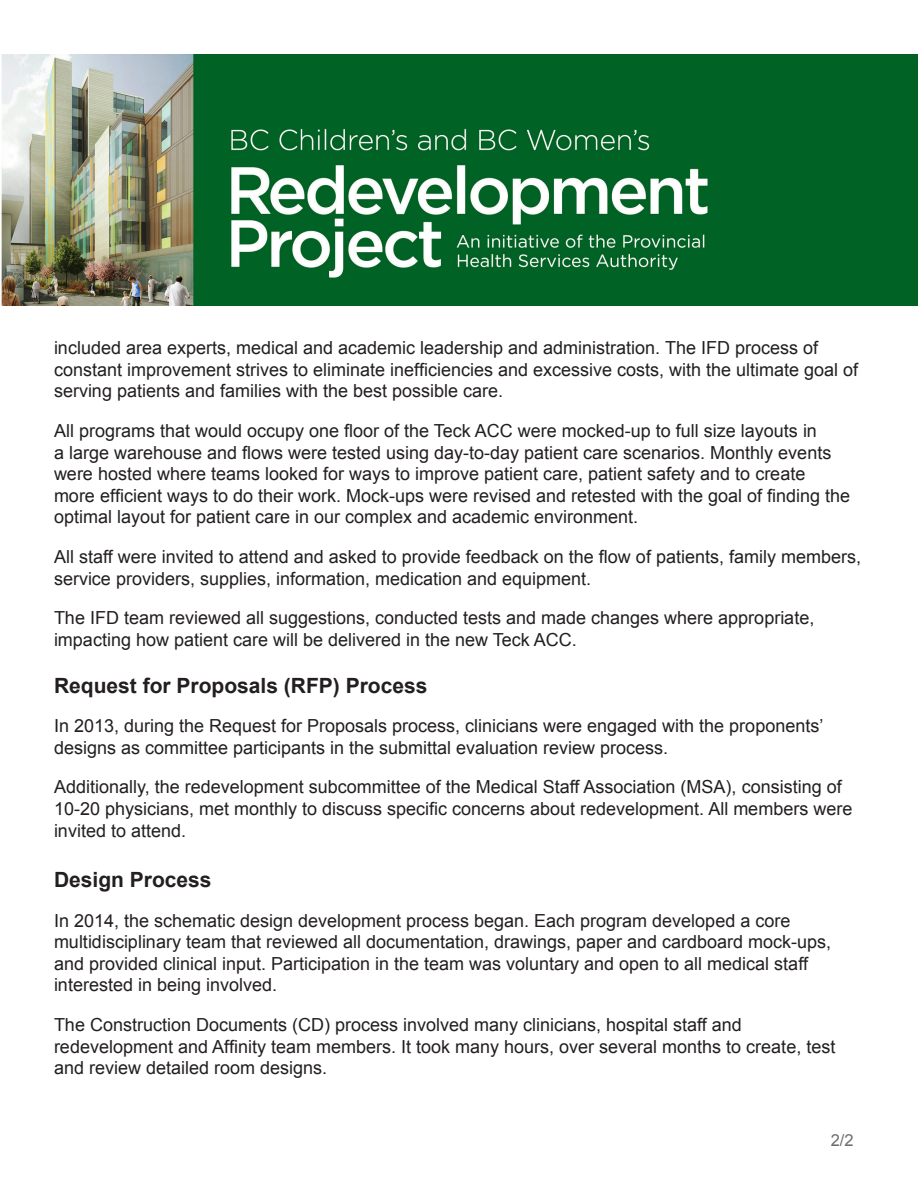
<style>
.page{position:relative;width:918px;height:1188px;background:#fff}
.page>*{position:absolute;margin:0;border:0;box-sizing:border-box;transform-origin:0 0}
.t1{font:700 21px "Arial";color:#231f20}
.t2{font:18px/21.6px "Arial";color:#231f20}
.t3{font:16.5px "Arial";color:#6c6d70}
</style>
<div class="page">
<img style="left:1px;top:54px;width:917px;height:252px">
<p class="t2" style="left:54px;top:337px;width:806px">included area experts, medical and academic leadership and administration. The IFD process of constant improvement strives to eliminate inefficiencies and excessive costs, with the ultimate goal of serving patients and families with the best possible care.</p>
<p class="t2" style="left:54px;top:420px;width:798px">All programs that would occupy one floor of the Teck ACC were mocked-up to full size layouts in<br>a large warehouse and flows were tested using day-to-day patient care scenarios. Monthly events were hosted where teams looked for ways to improve patient care, patient safety and to create more efficient ways to do their work. Mock-ups were revised and retested with the goal of finding the optimal layout for patient care in our complex and academic environment.</p>
<p class="t2" style="left:54px;top:546px;width:809px">All staff were invited to attend and asked to provide feedback on the flow of patients, family members, service providers, supplies, information, medication and equipment.</p>
<p class="t2" style="left:54px;top:607px;width:762px">The IFD team reviewed all suggestions, conducted tests and made changes where appropriate, impacting how patient care will be delivered in the new Teck ACC.</p>
<p class="t1" style="left:54px;top:671px;width:375px">Request for Proposals (RFP) Process</p>
<p class="t2" style="left:54px;top:715px;width:771px">In 2013, during the Request for Proposals process, clinicians were engaged with the proponents’ designs as committee participants in the submittal evaluation review process.</p>
<p class="t2" style="left:54px;top:776px;width:800px">Additionally, the redevelopment subcommittee of the Medical Staff Association (MSA), consisting of<br>10-20 physicians, met monthly to discuss specific concerns about redevelopment. All members were invited to attend.</p>
<p class="t1" style="left:54px;top:866px;width:159px">Design Process</p>
<p class="t2" style="left:54px;top:910px;width:779px">In 2014, the schematic design development process began. Each program developed a core multidisciplinary team that reviewed all documentation, drawings, paper and cardboard mock-ups, and provided clinical input. Participation in the team was voluntary and open to all medical staff interested in being involved.</p>
<p class="t2" style="left:54px;top:1014px;width:783px">The Construction Documents (CD) process involved many clinicians, hospital staff and redevelopment and Affinity team members. It took many hours, over several months to create, test and review detailed room designs.</p>
<p class="t3" style="left:831px;top:1129px;width:24px">2/2</p>
</div>
